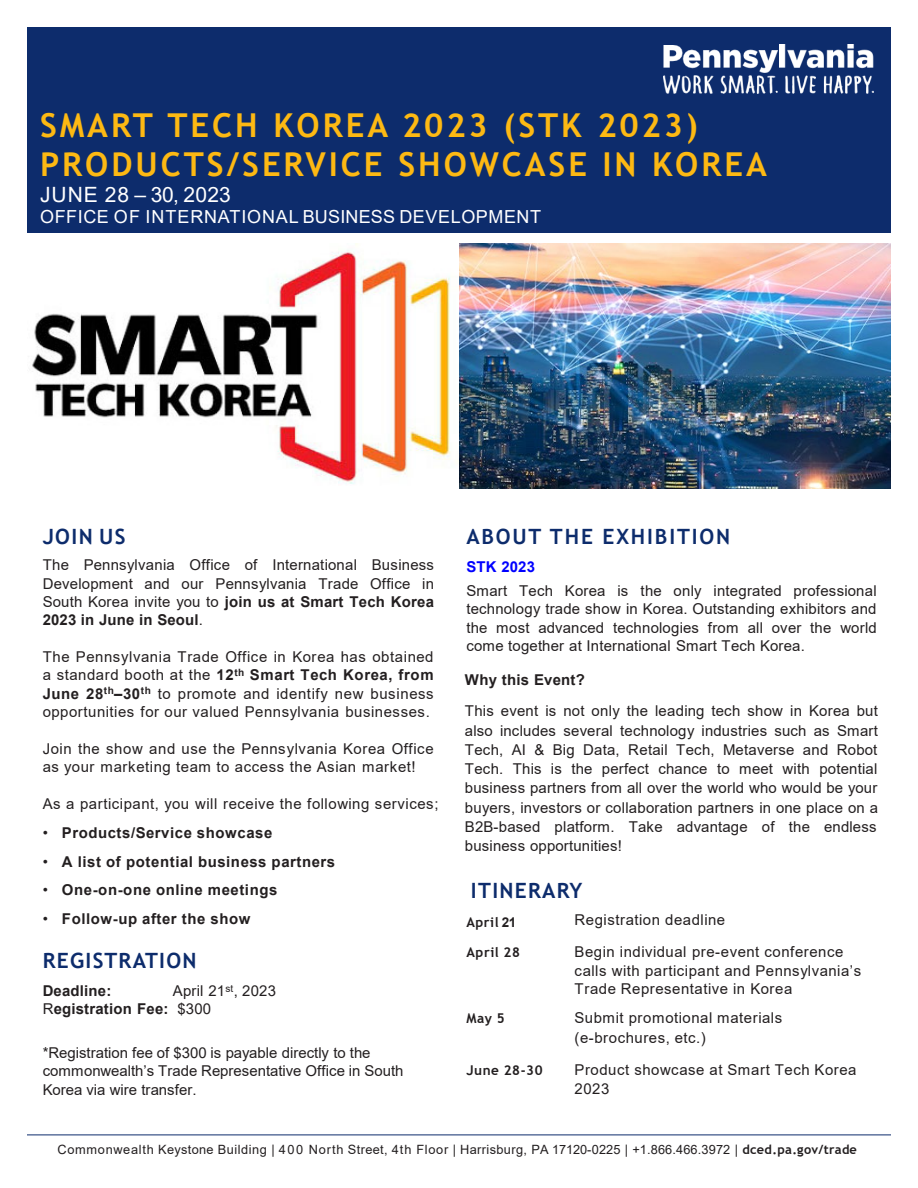
<style>
.page{position:relative;width:918px;height:1188px;background:#fff}
.page>*{position:absolute;margin:0;border:0;box-sizing:border-box;transform-origin:0 0}
.t1{font:700 33px "Trebuchet MS";letter-spacing:.085em;color:#fdb913}
.t2{font:700 21px "Trebuchet MS";letter-spacing:.065em;color:#0d2c6c}
.t3{font:700 21px "Trebuchet MS";letter-spacing:.09em;color:#0d2c6c}
.t4{font:21px "Arial";letter-spacing:.025em;color:#fff}
.t5{font:18px "Arial";letter-spacing:.035em;color:#fff}
.t6{font:15px/18.3px "Arial";letter-spacing:.03em;color:#231f20;text-align:justify}
.t7{font:15px/23.7px "Arial";letter-spacing:.01em;color:#231f20}
.t8{font:15px/18.3px "Arial";color:#231f20}
.t9{font:700 15px "Arial";letter-spacing:.035em;color:#231f20}
.t10{font:700 15px "Arial";letter-spacing:.01em;color:#231f20}
.t11{font:700 13.5px "Trebuchet MS";letter-spacing:.04em;color:#231f20}
.t12{font:12.75px "Arial";letter-spacing:.035em;color:#231f20}
.s1{font-weight:700;color:#00f}
.s2{font-weight:700}
.s3{font-weight:400}
.s4{font-family:"Arial"}
.s5{font-family:"Trebuchet MS";font-weight:700}
</style>
<div class="page">
<img style="left:459px;top:243px;width:432px;height:246px">
<div style="left:27px;top:27px;width:864px;height:206px;background:#0d2c6c"></div>
<img style="left:663px;top:46px;width:114px;height:48px">
<img style="left:779px;top:45px;width:94px;height:49px">
<hr style="left:27px;top:1135px;width:864px;height:1px;background:#0d2c6c">
<img style="left:32px;top:243px;width:427px;height:241px">
<p class="t1" style="left:40px;top:105px;width:659px">SMART TECH KOREA 2023 (STK 2023)</p>
<p class="t1" style="left:40px;top:144px;width:728px">PRODUCTS/SERVICE SHOWCASE IN KOREA</p>
<p class="t4" style="left:40px;top:180px;width:192px">JUNE 28 – 30, 2023</p>
<p class="t5" style="left:40px;top:204px;width:502px">OFFICE OF INTERNATIONAL BUSINESS DEVELOPMENT</p>
<h2 class="t2" style="left:43px;top:523px;width:84px">JOIN US</h2>
<p class="t3" style="left:466px;top:523px;width:265px">ABOUT THE EXHIBITION</p>
<p class="t7" style="left:466px;top:555px;width:412px"><span class="s1">STK 2023<br></span>Smart Tech Korea is the only integrated professional</p>
<p class="t6" style="left:466px;top:600px;width:412px">technology trade show in Korea. Outstanding exhibitors and the most advanced technologies from all over the world come together at International Smart Tech Korea.</p>
<p class="t7" style="left:465px;top:664px;width:414px;line-height:31.3px"><span class="s2">Why this Event?<br></span>This event is not only the leading tech show in Korea but</p>
<p class="t6" style="left:465px;top:721px;width:415px;line-height:19.2px">also includes several technology industries such as Smart Tech, AI &amp; Big Data, Retail Tech, Metaverse and Robot Tech. This is the perfect chance to meet with potential business partners from all over the world who would be your buyers, investors or collaboration partners in one place on a B2B-based platform. Take advantage of the endless business opportunities!</p>
<p class="t6" style="left:43px;top:556px;width:393px">The Pennsylvania Office of International Business Development and our Pennsylvania Trade Office in South Korea invite you to <span class="s2">join us at Smart Tech Korea 2023 in June in Seoul</span>.</p>
<p class="t6" style="left:43px;top:647px;width:393px">The Pennsylvania Trade Office in Korea has obtained a standard booth at the <span class="s2">12</span><sup>th</sup> <span class="s2">Smart Tech Korea, from June 28</span><sup>th</sup><span class="s2">–30</span><sup>th</sup> to promote and identify new business opportunities for our valued Pennsylvania businesses.</p>
<p class="t6" style="left:43px;top:739px;width:392px">Join the show and use the Pennsylvania Korea Office as your marketing team to access the Asian market!</p>
<p class="t6" style="left:43px;top:794px;width:397px">As a participant, you will receive the following services;</p>
<p class="t9" style="left:43px;top:823px;width:231px"><span class="s3">•</span> Products/Service showcase</p>
<p class="t9" style="left:43px;top:851px;width:294px"><span class="s3">•</span> A list of potential business partners</p>
<p class="t9" style="left:43px;top:880px;width:236px"><span class="s3">•</span> One-on-one online meetings</p>
<p class="t9" style="left:43px;top:908px;width:209px"><span class="s3">•</span> Follow-up after the show</p>
<p class="t2" style="left:43px;top:947px;width:155px">REGISTRATION</p>
<p class="t2" style="left:471px;top:878px;width:113px">ITINERARY</p>
<p class="t11" style="left:466px;top:913px;width:51px">April <span class="s4">21</span></p>
<p class="t6" style="left:575px;top:910px;width:152px">Registration deadline</p>
<p class="t11" style="left:467px;top:944px;width:55px">April 28</p>
<p class="t6" style="left:575px;top:943px;width:288px;text-align:left">Begin individual pre-event conference calls with participant and Pennsylvania’s<br>Trade Representative in Korea</p>
<p class="t10" style="left:43px;top:980px;width:70px">Deadline:</p>
<p class="t7" style="left:173px;top:979px;width:104px">April 21<sup>st</sup>, 2023</p>
<p class="t10" style="left:43px;top:999px;width:170px"><span class="s3">R</span>egistration Fee: <span class="s3">$300</span></p>
<p class="t11" style="left:466px;top:1010px;width:40px">May 5</p>
<p class="t6" style="left:574px;top:1009px;width:209px">Submit promotional materials</p>
<p class="t6" style="left:574px;top:1029px;width:133px">(e-brochures, etc.)</p>
<p class="t8" style="left:43px;top:1043px;width:362px">*Registration fee of $300 is payable directly to the commonwealth’s Trade Representative Office in South<br>Korea via wire transfer.</p>
<p class="t11" style="left:467px;top:1062px;width:78px">June 28-30</p>
<p class="t6" style="left:575px;top:1061px;width:284px">Product showcase at Smart Tech Korea<br>2023</p>
<p class="t12" style="left:58px;top:1141px;width:801px">Commonwealth Keystone Building | 400 North Street, 4th Floor | Harrisburg, PA 17120-0225 | +1.866.466.3972 | <span class="s5">dced.pa.gov/trade</span></p>
</div>
